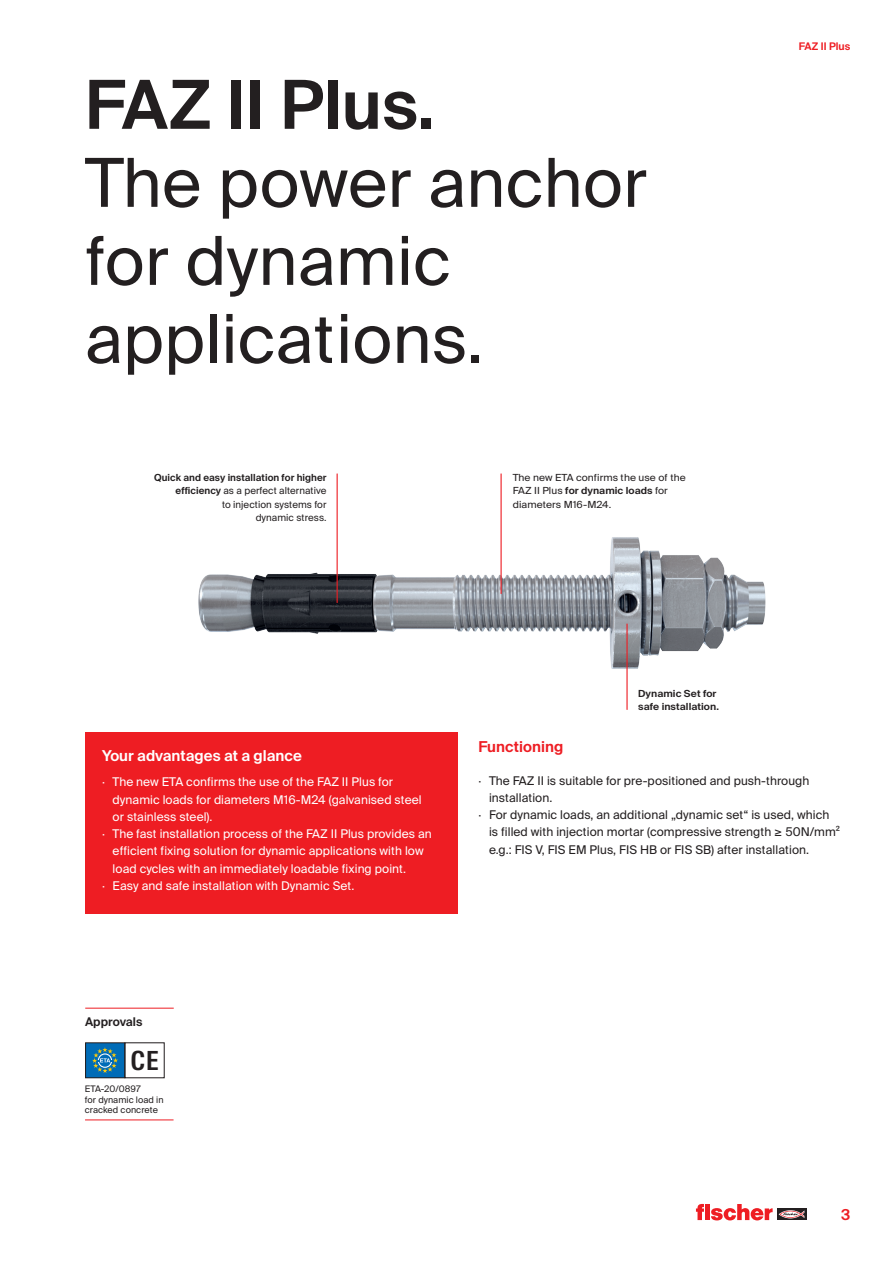
<style>
.page{position:relative;width:893px;height:1263px;background:#fff}
.page>*{position:absolute;margin:0;border:0;box-sizing:border-box;transform-origin:0 0}
.t1{font:67.5px/78px "fischerstrong";letter-spacing:.005em;color:#231f20}
.t2{font:600 67.5px "fischerstrong";letter-spacing:.005em;color:#231f20}
.t3{font:600 26.25px "fischerstrong Cond";color:#231f20}
.t4{font:600 15px "fischerstrong";color:#fff}
.t5{font:600 15px "fischerstrong";letter-spacing:.005em;color:#ee1d23}
.t6{font:12px "fischerstrong";letter-spacing:.005em;color:#fff}
.t7{font:12px "fischerstrong";letter-spacing:.005em;color:#231f20}
.t8{font:600 12px "fischerstrong";letter-spacing:.005em;color:#231f20}
.t9{font:600 10.5px "fischerstrong";letter-spacing:.005em;color:#ee1d23}
.t10{font:9.75px/13.5px "fischerstrong";letter-spacing:.005em;color:#231f20;text-align:right}
.t11{font:9.75px/13.5px "fischerstrong";letter-spacing:.005em;color:#231f20;scale:1.06 1}
.t12{font:600 9.75px/13.5px "fischerstrong";letter-spacing:.005em;color:#231f20;scale:1.06 1}
.t13{font:9px/10.5px "fischerstrong";letter-spacing:.005em;color:#231f20}
.s1{font-weight:600}
</style>
<div class="page">
<svg style="left:777px;top:1208px;width:29px;height:12px"></svg>
<svg style="left:779px;top:1210px;width:25px;height:8px"></svg>
<svg style="left:696px;top:1204px;width:77px;height:16px"></svg>
<img style="left:198px;top:530px;width:568px;height:139px">
<hr style="left:85px;top:1008px;width:89px;height:1px;background:#ee1d23">
<hr style="left:85px;top:1119px;width:89px;height:1px;background:#ee1d23">
<hr style="left:337px;top:474px;width:1px;height:129px;background:#ee1d23">
<hr style="left:500px;top:474px;width:2px;height:119px;background:#ee1d23">
<hr style="left:626px;top:624px;width:2px;height:85px;background:#ee1d23">
<div style="left:86px;top:1043px;width:39px;height:35px;background:#006cb7"></div>
<svg style="left:92px;top:1047px;width:26px;height:26px"></svg>
<div style="left:85px;top:1042px;width:40px;height:36px;border:1px solid #231f20"></div>
<div style="left:124px;top:1042px;width:41px;height:36px;border:1px solid #231f20"></div>
<div style="left:85px;top:732px;width:372px;height:181px;background:#ee1d23"></div>
<h1 class="t2" style="left:85px;top:66px;width:351px">FAZ II Plus.</h1>
<h1 class="t1" style="left:85px;top:145px;width:564px">The power anchor for dynamic applications.</h1>
<p class="t10" style="left:154px;top:471px;width:174px"><span class="s1">Quick and easy installation for higher efficiency</span> as a perfect alternative<br>to injection systems for<br>dynamic stress.</p>
<p class="t11" style="left:513px;top:471px;width:165px">The new ETA confirms the use of the<br>FAZ II Plus <span class="s1">for dynamic loads</span> for diameters M16-M24.</p>
<p class="t12" style="left:638px;top:686px;width:78px">Dynamic Set for safe installation.</p>
<p class="t9" style="left:799px;top:41px;width:53px">FAZ II Plus</p>
<p class="t4" style="left:102px;top:747px;width:201px">Your advantages at a glance</p>
<p class="t6" style="left:102px;top:775px;width:293px">· The new ETA confirms the use of the FAZ II Plus for</p>
<p class="t6" style="left:113px;top:792px;width:311px">dynamic loads for diameters M16-M24 (galvanised steel</p>
<p class="t6" style="left:113px;top:810px;width:101px">or stainless steel).</p>
<p class="t6" style="left:102px;top:827px;width:331px">· The fast installation process of the FAZ II Plus provides an</p>
<p class="t6" style="left:113px;top:844px;width:313px">efficient fixing solution for dynamic applications with low</p>
<p class="t6" style="left:113px;top:861px;width:295px">load cycles with an immediately loadable fixing point.</p>
<p class="t6" style="left:102px;top:879px;width:254px">· Easy and safe installation with Dynamic Set.</p>
<p class="t5" style="left:478px;top:738px;width:86px">Functioning</p>
<p class="t7" style="left:478px;top:773px;width:333px">· The FAZ II is suitable for pre-positioned and push-through</p>
<p class="t7" style="left:489px;top:791px;width:65px">installation.</p>
<p class="t7" style="left:478px;top:808px;width:352px">· For dynamic loads, an additional „dynamic set“ is used, which</p>
<p class="t7" style="left:489px;top:825px;width:352px">is filled with injection mortar (compressive strength ≥ 50N/mm²</p>
<p class="t7" style="left:489px;top:842px;width:322px">e.g.: FIS V, FIS EM Plus, FIS HB or FIS SB) after installation.</p>
<p class="t8" style="left:85px;top:1014px;width:59px">Approvals</p>
<h2 class="t3" style="left:131px;top:1045px;width:29px">CE</h2>
<p class="t13" style="left:85px;top:1084px;width:80px">ETA-20/0897<br>for dynamic load in cracked concrete</p>
<p class="t5" style="left:841px;top:1206px;width:11px">3</p>
</div>
